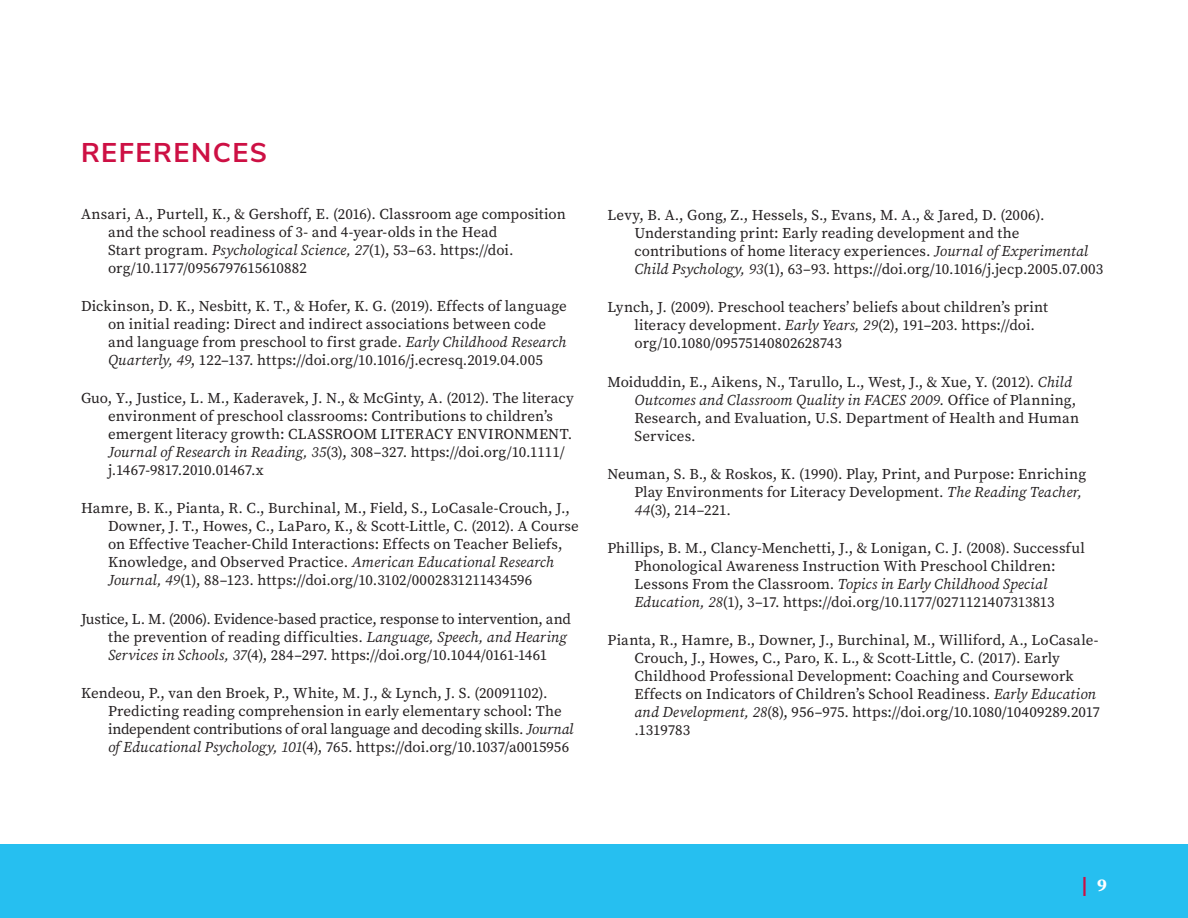
<style>
.page{position:relative;width:1188px;height:918px;background:#fff}
.page>*{position:absolute;margin:0;border:0;box-sizing:border-box;transform-origin:0 0}
.t1{font:700 27px "Buckeye Sans";letter-spacing:.055em;color:#cd1044}
.t2{font:27px "Buckeye Sans";color:#cd1044}
.t3{font:15px/18px "Buckeye Serif";letter-spacing:.005em;color:#231f20}
.s1{font-style:italic}
</style>
<div class="page">
<div style="left:0;top:844px;width:1188px;height:74px;background:#26bff0"></div>
<p class="t1" style="left:81px;top:133px;width:188px">REFERENCES</p>
<p class="t3" style="left:108px;top:205px;width:459px;text-indent:-27px">Ansari, A., Purtell, K., &amp; Gershoff, E. (2016). Classroom age composition and the school readiness of 3- and 4-year-olds in the Head<br>Start program. <span class="s1">Psychological Science, 27</span>(1), 53–63. https://doi. org/10.1177/0956797615610882</p>
<p class="t3" style="left:108px;top:297px;width:460px;text-indent:-27px">Dickinson, D. K., Nesbitt, K. T., &amp; Hofer, K. G. (2019). Effects of language on initial reading: Direct and indirect associations between code and language from preschool to first grade. <span class="s1">Early Childhood Research Quarterly, 49</span>, 122–137. https://doi.org/10.1016/j.ecresq.2019.04.005</p>
<p class="t3" style="left:108px;top:389px;width:467px;text-indent:-27px">Guo, Y., Justice, L. M., Kaderavek, J. N., &amp; McGinty, A. (2012). The literacy environment of preschool classrooms: Contributions to children’s emergent literacy growth: CLASSROOM LITERACY ENVIRONMENT.<br><span class="s1">Journal of Research in Reading, 35</span>(3), 308–327. https://doi.org/10.1111/ j.1467-9817.2010.01467.x</p>
<p class="t3" style="left:108px;top:499px;width:472px;text-indent:-27px">Hamre, B. K., Pianta, R. C., Burchinal, M., Field, S., LoCasale-Crouch, J., Downer, J. T., Howes, C., LaParo, K., &amp; Scott-Little, C. (2012). A Course on Effective Teacher-Child Interactions: Effects on Teacher Beliefs, Knowledge, and Observed Practice. <span class="s1">American Educational Research Journal, 49</span>(1), 88–123. https://doi.org/10.3102/0002831211434596</p>
<p class="t3" style="left:108px;top:610px;width:464px;text-indent:-27px">Justice, L. M. (2006). Evidence-based practice, response to intervention, and the prevention of reading difficulties. <span class="s1">Language, Speech, and Hearing<br>Services in Schools, 37</span>(4), 284–297. https://doi.org/10.1044/0161-1461</p>
<p class="t3" style="left:108px;top:684px;width:467px;text-indent:-27px">Kendeou, P., van den Broek, P., White, M. J., &amp; Lynch, J. S. (20091102).<br>Predicting reading comprehension in early elementary school: The independent contributions of oral language and decoding skills. <span class="s1">Journal of Educational Psychology, 101</span>(4), 765. https://doi.org/10.1037/a0015956</p>
<p class="t3" style="left:634px;top:206px;width:470px;text-indent:-27px">Levy, B. A., Gong, Z., Hessels, S., Evans, M. A., &amp; Jared, D. (2006).<br>Understanding print: Early reading development and the contributions of home literacy experiences. <span class="s1">Journal of Experimental Child Psychology, 93</span>(1), 63–93. https://doi.org/10.1016/j.jecp.2005.07.003</p>
<p class="t3" style="left:634px;top:298px;width:415px;text-indent:-27px">Lynch, J. (2009). Preschool teachers’ beliefs about children’s print literacy development. <span class="s1">Early Years, 29</span>(2), 191–203. https://doi. org/10.1080/09575140802628743</p>
<p class="t3" style="left:635px;top:373px;width:446px;text-indent:-27px">Moiduddin, E., Aikens, N., Tarullo, L., West, J., &amp; Xue, Y. (2012). <span class="s1">Child Outcomes and Classroom Quality in FACES 2009.</span> Office of Planning, Research, and Evaluation, U.S. Department of Health and Human Services.</p>
<p class="t3" style="left:635px;top:465px;width:453px;text-indent:-27px">Neuman, S. B., &amp; Roskos, K. (1990). Play, Print, and Purpose: Enriching<br>Play Environments for Literacy Development. <span class="s1">The Reading Teacher,<br>44</span>(3), 214–221.</p>
<p class="t3" style="left:635px;top:539px;width:452px;text-indent:-27px">Phillips, B. M., Clancy-Menchetti, J., &amp; Lonigan, C. J. (2008). Successful Phonological Awareness Instruction With Preschool Children:<br>Lessons From the Classroom. <span class="s1">Topics in Early Childhood Special Education, 28</span>(1), 3–17. https://doi.org/10.1177/0271121407313813</p>
<p class="t3" style="left:635px;top:631px;width:467px;text-indent:-27px">Pianta, R., Hamre, B., Downer, J., Burchinal, M., Williford, A., LoCasale-Crouch, J., Howes, C., Paro, K. L., &amp; Scott-Little, C. (2017). Early Childhood Professional Development: Coaching and Coursework Effects on Indicators of Children’s School Readiness. <span class="s1">Early Education and Development, 28</span>(8), 956–975. https://doi.org/10.1080/10409289.2017 .1319783</p>
<h1 class="t2" style="left:1082px;top:867px;width:27px">l <sup>9</sup></h1>
</div>
